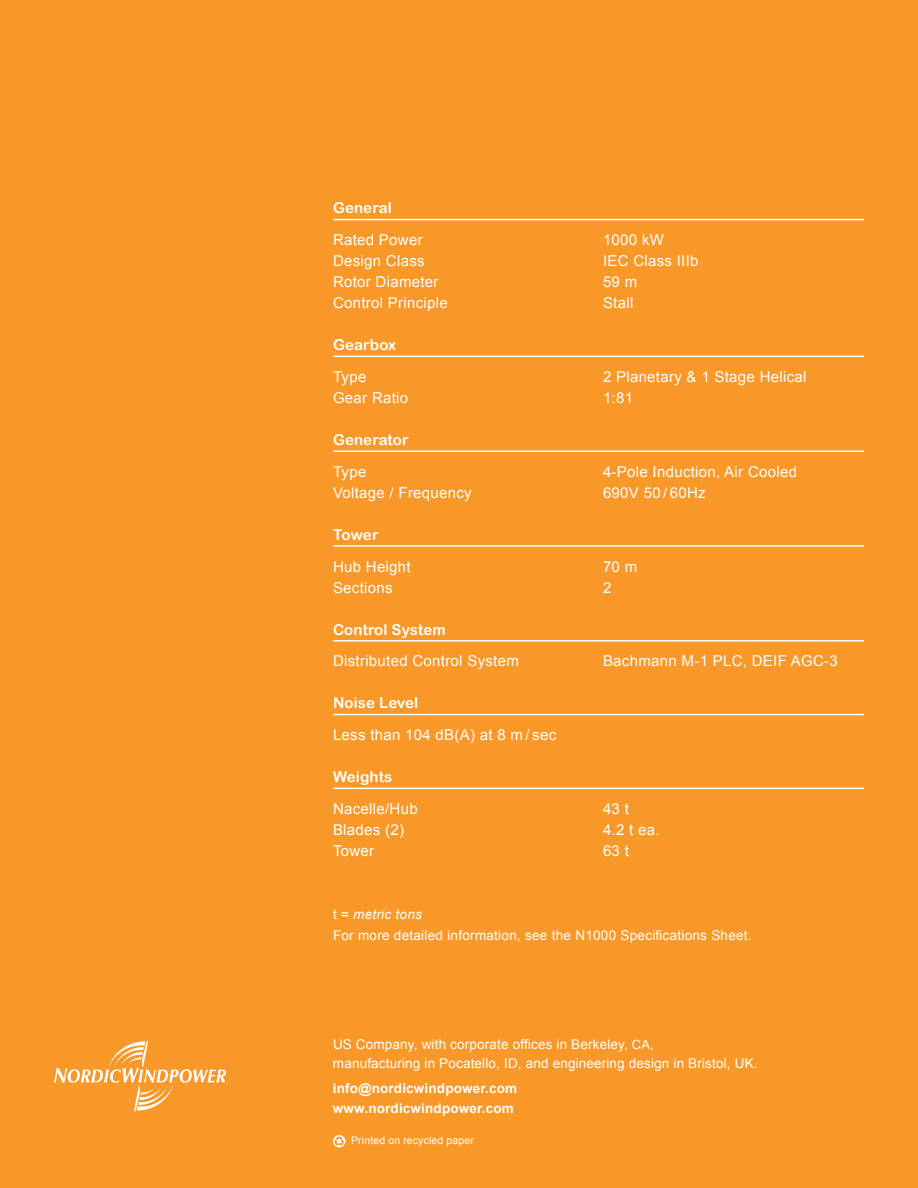
<style>
.page{position:relative;width:918px;height:1188px;background:#f89828}
.page>*{position:absolute;margin:0;border:0;box-sizing:border-box;transform-origin:0 0}
.t1{font:15px "Arial";letter-spacing:.02em;color:#fff}
.t2{font:15px "Arial Rounded MT Bold";letter-spacing:.01em;color:#fff}
.t3{font:13.5px/19.5px "Arial";letter-spacing:.01em;color:#fff}
.t4{font:700 13.5px/19.5px "Arial";letter-spacing:.01em;color:#fff}
.t5{font:10.5px "Arial";letter-spacing:.01em;color:#fff}
.s1{font-style:italic}
.s2{font-size:12.75px}
</style>
<div class="page">
<svg style="left:333px;top:1135px;width:12px;height:12px"></svg>
<hr style="left:333px;top:219px;width:531px;height:1px;background:#fff">
<hr style="left:333px;top:356px;width:531px;height:1px;background:#fff">
<hr style="left:333px;top:450px;width:531px;height:2px;background:#fff">
<hr style="left:333px;top:545px;width:531px;height:2px;background:#fff">
<hr style="left:333px;top:640px;width:531px;height:2px;background:#fff">
<hr style="left:333px;top:714px;width:531px;height:1px;background:#fff">
<hr style="left:333px;top:788px;width:531px;height:1px;background:#fff">
<svg style="left:54px;top:1040px;width:172px;height:72px"></svg>
<p class="t2" style="left:333px;top:199px;width:60px">General</p>
<p class="t1" style="left:333px;top:230px;width:91px">Rated Power</p>
<p class="t1" style="left:603px;top:230px;width:62px">1000 kW</p>
<p class="t1" style="left:333px;top:251px;width:93px">Design Class</p>
<p class="t1" style="left:603px;top:251px;width:97px">IEC Class IIIb</p>
<p class="t1" style="left:333px;top:272px;width:107px">Rotor Diameter</p>
<p class="t1" style="left:603px;top:272px;width:36px">59 m</p>
<p class="t1" style="left:333px;top:293px;width:116px">Control Principle</p>
<p class="t1" style="left:603px;top:293px;width:32px">Stall</p>
<p class="t2" style="left:333px;top:336px;width:65px">Gearbox</p>
<p class="t1" style="left:333px;top:367px;width:35px">Type</p>
<p class="t1" style="left:603px;top:367px;width:205px">2 Planetary &amp; 1 Stage Helical</p>
<p class="t1" style="left:333px;top:388px;width:77px">Gear Ratio</p>
<p class="t1" style="left:603px;top:388px;width:32px">1:81</p>
<p class="t2" style="left:333px;top:431px;width:77px">Generator</p>
<p class="t1" style="left:333px;top:462px;width:35px">Type</p>
<p class="t1" style="left:603px;top:462px;width:196px">4-Pole Induction, Air Cooled</p>
<p class="t1" style="left:333px;top:483px;width:140px">Voltage / Frequency</p>
<p class="t1" style="left:603px;top:483px;width:104px">690V 50 / 60Hz</p>
<p class="t2" style="left:333px;top:526px;width:47px">Tower</p>
<p class="t1" style="left:333px;top:557px;width:79px">Hub Height</p>
<p class="t1" style="left:603px;top:557px;width:36px">70 m</p>
<p class="t1" style="left:333px;top:578px;width:61px">Sections</p>
<p class="t1" style="left:603px;top:578px;width:10px">2</p>
<p class="t2" style="left:333px;top:620px;width:114px">Control System</p>
<p class="t1" style="left:333px;top:651px;width:187px">Distributed Control System</p>
<p class="t1" style="left:603px;top:651px;width:236px">Bachmann M-1 PLC, DEIF AGC-3</p>
<p class="t2" style="left:333px;top:694px;width:87px">Noise Level</p>
<p class="t1" style="left:333px;top:725px;width:225px">Less than 104 dB(A) at 8 m / sec</p>
<p class="t2" style="left:333px;top:768px;width:61px">Weights</p>
<p class="t1" style="left:333px;top:799px;width:86px">Nacelle/Hub</p>
<p class="t1" style="left:603px;top:799px;width:27px">43 t</p>
<p class="t1" style="left:333px;top:820px;width:73px">Blades (2)</p>
<p class="t1" style="left:603px;top:820px;width:58px">4.2 t ea.</p>
<p class="t1" style="left:333px;top:841px;width:43px">Tower</p>
<p class="t1" style="left:603px;top:841px;width:27px">63 t</p>
<p class="t3" style="left:333px;top:904px;width:420px;line-height:21px">t = <span class="s1">metric tons<br></span>For more detailed information, see the N1000 Specifications Sheet.</p>
<p class="t3" style="left:333px;top:1035px;width:426px">US Company, with corporate offices in Berkeley, <span class="s2">CA</span>,<br>manufacturing in Pocatello, ID, and engineering design in Bristol, UK.</p>
<p class="t4" style="left:333px;top:1079px;width:186px">info@nordicwindpower.com www.nordicwindpower.com</p>
<p class="t5" style="left:351px;top:1134px;width:124px">Printed on recycled paper</p>
</div>
